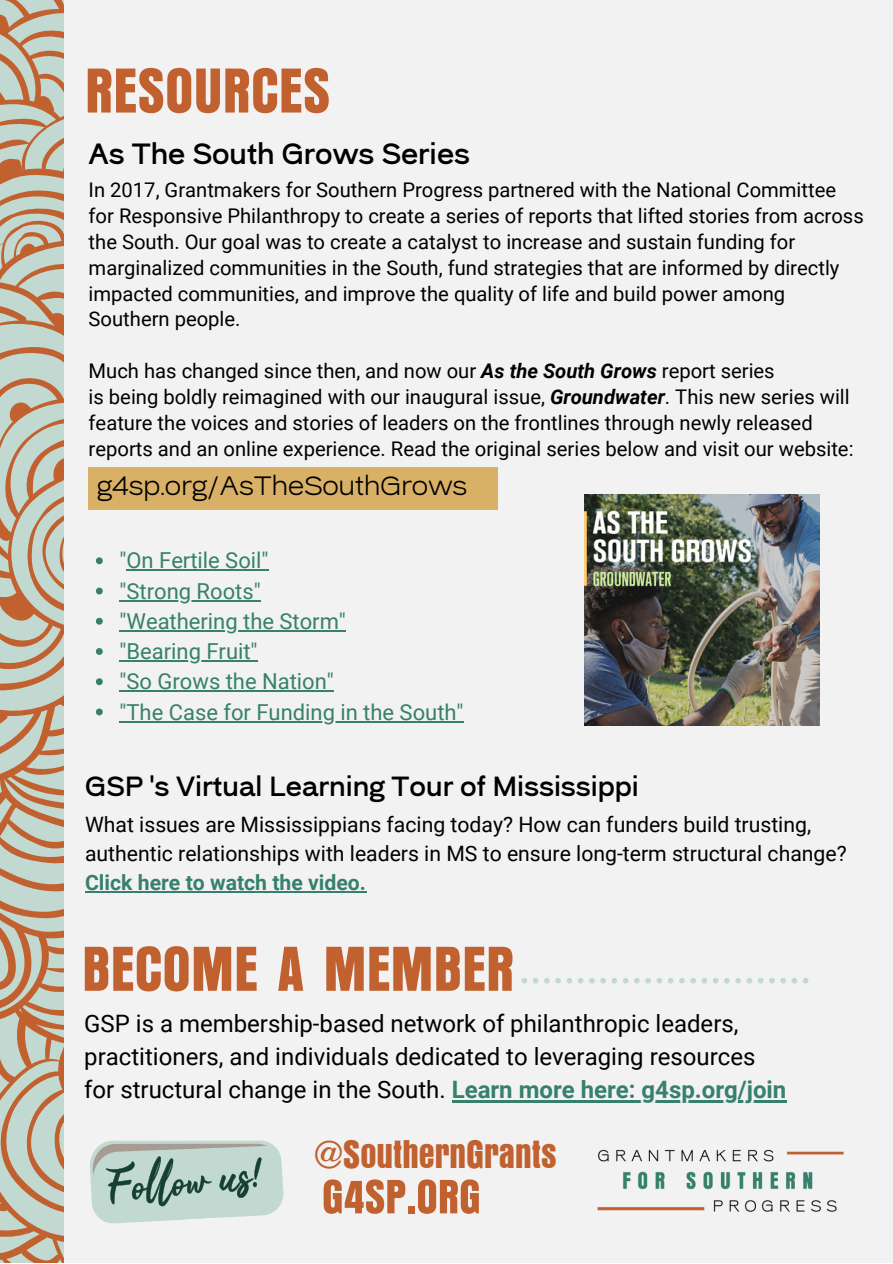
<style>
.page{position:relative;width:893px;height:1264px;background:#fff}
.page>*{position:absolute;margin:0;border:0;box-sizing:border-box;transform-origin:0 0}
.t1{font:66px "Anzeigen Gro D";letter-spacing:.005em;color:#c16130}
.t2{font:50.1px "Anzeigen Gro D";color:#c16130}
.t3{font:41.85px "Anzeigen Gro D";color:#c16130}
.t4{font:500 condensed 28.5px "Rock Star";color:#000}
.t5{font:500 condensed 27px "Rock Star";color:#000}
.t6{font:300 condensed 27px "Rock Star";color:#000}
.t7{font:24px/32.5px "Roboto";color:#000}
.t8{font:22.05px "Roboto";color:#36806c}
.t9{font:21.15px/29.1px "Roboto";color:#000}
.t10{font:20.25px/25.8px "Roboto";color:#000}
.s1{font-weight:700;font-style:italic}
.s2{font-weight:700;color:#36806c}
</style>
<div class="page">
<svg style="left:0;top:598px;width:65px;height:289px;fill:#c1d9d0"></svg>
<svg style="left:0;top:887px;width:65px;height:375px;fill:#c1d9d0"></svg>
<svg style="left:0;top:0;width:65px;height:598px;fill:#c1d9d0"></svg>
<div style="left:65px;top:0;width:827px;height:1262px;background:#f2f2f2"></div>
<img style="left:597px;top:1149px;width:247px;height:63px">
<svg style="left:521px;top:978px;width:287px;height:5px"></svg>
<hr style="left:451px;top:1099px;width:335px;height:3px;background:#36806c">
<svg style="left:90px;top:1140px;width:194px;height:84px"></svg>
<div style="left:89px;top:467px;width:408px;height:42px;background:#d9b166"></div>
<img style="left:584px;top:494px;width:235px;height:232px">
<hr style="left:126px;top:569px;width:143px;height:2px;background:#36806c">
<hr style="left:119px;top:600px;width:142px;height:1px;background:#36806c">
<svg style="left:26px;top:489px;width:142px;height:135px"></svg>
<hr style="left:126px;top:630px;width:220px;height:1px;background:#36806c">
<svg style="left:96px;top:648px;width:7px;height:7px"></svg>
<hr style="left:119px;top:660px;width:139px;height:1px;background:#36806c">
<svg style="left:96px;top:678px;width:7px;height:7px"></svg>
<hr style="left:119px;top:690px;width:215px;height:2px;background:#36806c">
<svg style="left:96px;top:708px;width:7px;height:7px"></svg>
<hr style="left:119px;top:721px;width:345px;height:1px;background:#36806c">
<hr style="left:85px;top:891px;width:281px;height:2px;background:#36806c">
<p class="t1" style="left:85px;top:63px;width:247px">RESOURCES</p>
<p class="t4" style="left:89px;top:142px;width:383px">As The South Grows Series</p>
<p class="t10" style="left:89px;top:177px;width:749px">In 2017, Grantmakers for Southern Progress partnered with the National Committee</p>
<p class="t10" style="left:89px;top:203px;width:776px">for Responsive Philanthropy to create a series of reports that lifted stories from across the South. Our goal was to create a catalyst to increase and sustain funding for marginalized communities in the South, fund strategies that are informed by directly impacted communities, and improve the quality of life and build power among Southern people.</p>
<p class="t10" style="left:89px;top:358px;width:687px">Much has changed since then, and now our <span class="s1">As the South Grows</span> report series</p>
<p class="t10" style="left:89px;top:384px;width:766px">is being boldly reimagined with our inaugural issue, <span class="s1">Groundwater</span>. This new series will feature the voices and stories of leaders on the frontlines through newly released reports and an online experience. Read the original series below and visit our website:</p>
<p class="t6" style="left:97px;top:474px;width:372px">g4sp.org/AsTheSouthGrows</p>
<p class="t8" style="left:119px;top:548px;width:150px">"On Fertile Soil"</p>
<p class="t8" style="left:119px;top:578px;width:143px">"Strong Roots"</p>
<p class="t8" style="left:119px;top:608px;width:228px">"Weathering the Storm"</p>
<p class="t8" style="left:119px;top:638px;width:140px">"Bearing Fruit"</p>
<p class="t8" style="left:119px;top:669px;width:216px">"So Grows the Nation"</p>
<p class="t8" style="left:119px;top:699px;width:345px">"The Case for Funding in the South"</p>
<p class="t5" style="left:85px;top:775px;width:555px">GSP 's Virtual Learning Tour of Mississippi</p>
<p class="t9" style="left:85px;top:810px;width:763px">What issues are Mississippians facing today? How can funders build trusting, authentic relationships with leaders in MS to ensure long-term structural change?<br><span class="s2">Click here to watch the video.</span></p>
<p class="t1" style="left:82px;top:941px;width:433px">BECOME A MEMBER</p>
<p class="t7" style="left:84px;top:1007px;width:672px">GSP is a membership-based network of philanthropic leaders, practitioners, and individuals dedicated to leveraging resources</p>
<p class="t7" style="left:84px;top:1073px;width:703px">for structural change in the South. <span class="s2">Learn more here: g4sp.org/join</span></p>
<p class="t3" style="left:314px;top:1136px;width:243px">@SouthernGrants</p>
<p class="t2" style="left:322px;top:1175px;width:160px">G4SP.ORG</p>
</div>
